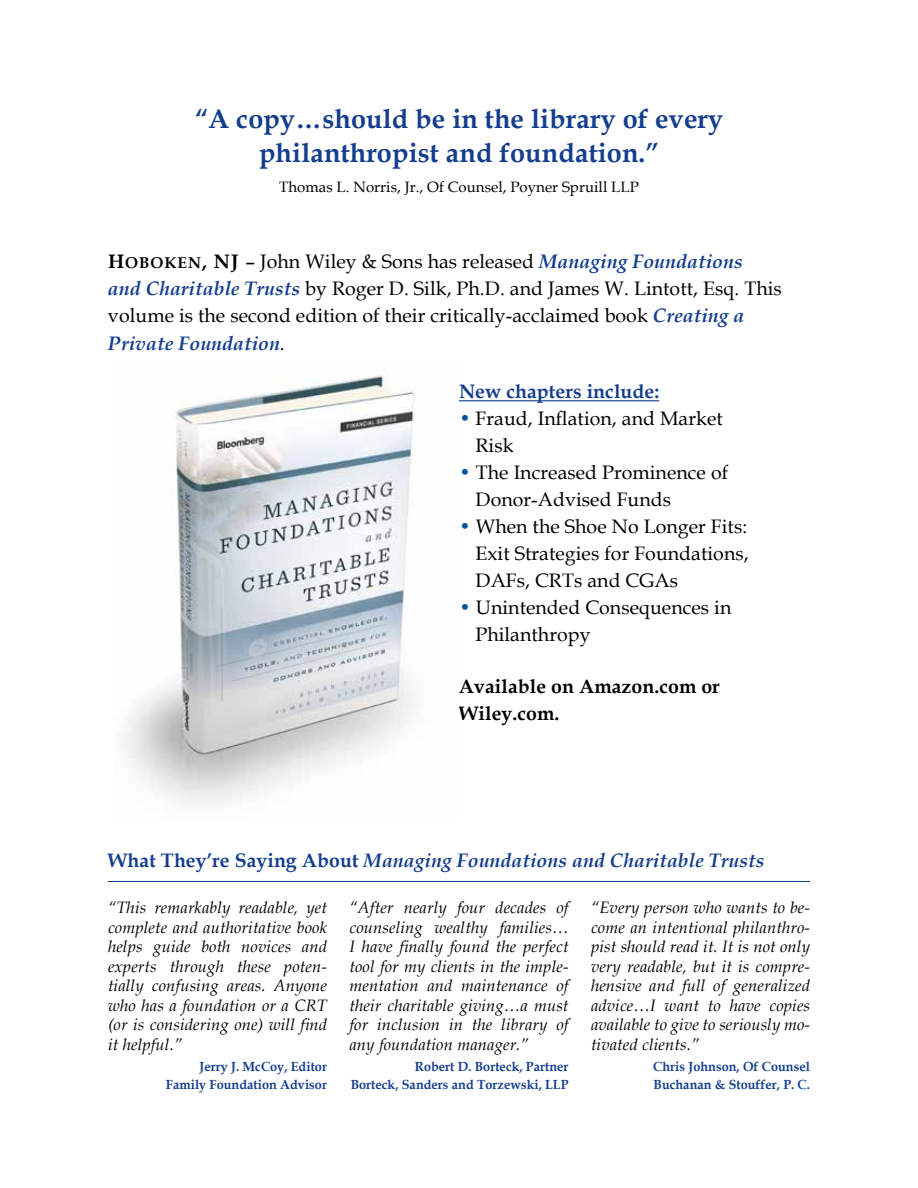
<style>
.page{position:relative;width:918px;height:1188px;background:#fff}
.page>*{position:absolute;margin:0;border:0;box-sizing:border-box;transform-origin:0 0}
.t1{font:700 27px/34.5px "Book Antiqua";letter-spacing:.005em;color:#133d8d;text-align:center}
.t2{font:19.5px/27px "Book Antiqua";letter-spacing:.005em;color:#000}
.t3{font:italic 700 19.5px "Book Antiqua";letter-spacing:.005em;color:#133d8d}
.t4{font:700 19.5px/27px "Book Antiqua";letter-spacing:.005em;color:#000}
.t5{font:700 19.5px "Book Antiqua";letter-spacing:.005em;color:#133d8d}
.t6{font:italic 16.5px/19.5px "Book Antiqua";letter-spacing:.01em;color:#000;text-align:justify}
.t7{font:15px "Book Antiqua";letter-spacing:.005em;color:#000}
.t8{font:700 13.2px/18px "Book Antiqua";letter-spacing:.005em;color:#133d8d;text-align:right;scale:.96 1}
.s1{font-family:"Book Antiqua Bold SC800"}
.s2{font-family:"Book Antiqua Bold SC800";font-size:15.6px}
.s3{font-weight:700;font-style:italic;color:#133d8d}
.s4{font-style:italic}
.s5{color:#0054a0}
.s6{font-style:normal}
</style>
<div class="page">
<hr style="left:459px;top:400px;width:200px;height:1px;background:#133d8d">
<hr style="left:108px;top:881px;width:702px;height:1px;background:#133d8d">
<img style="left:125px;top:370px;width:290px;height:433px">
<h1 class="t1" style="left:195px;top:101px;width:530px">“A copy…should be in the library of every philanthropist and foundation.”</h1>
<p class="t7" style="left:279px;top:177px;width:361px">Thomas L. Norris, Jr., Of Counsel, Poyner Spruill LLP</p>
<p class="t2" style="left:108px;top:248px;width:675px"><span class="s1">H</span><span class="s2">OBOKEN</span><span class="s1">, NJ</span> – John Wiley &amp; Sons has released <span class="s3">Managing Foundations<br>and Charitable Trusts</span> by Roger D. Silk, Ph.D. and James W. Lintott, Esq. This volume is the second edition of their critically-acclaimed book <span class="s3">Creating a Private Foundation</span><span class="s4">.</span></p>
<p class="t5" style="left:459px;top:378px;width:202px">New chapters include:</p>
<p class="t2" style="left:475px;top:405px;width:249px;text-indent:-16px"><span class="s5">•</span> Fraud, Inflation, and Market<br>Risk</p>
<p class="t2" style="left:475px;top:459px;width:254px;text-indent:-16px"><span class="s5">•</span> The Increased Prominence of<br>Donor-Advised Funds</p>
<p class="t2" style="left:475px;top:513px;width:275px;text-align:justify;text-indent:-16px"><span class="s5">•</span> When the Shoe No Longer Fits:<br>Exit Strategies for Foundations, DAFs, CRTs and CGAs</p>
<p class="t2" style="left:475px;top:594px;width:257px;text-indent:-16px"><span class="s5">•</span> Unintended Consequences in<br>Philanthropy</p>
<p class="t4" style="left:459px;top:673px;width:262px">Available on Amazon.com or<br>Wiley.com.</p>
<p class="t3" style="left:108px;top:847px;width:658px"><span class="s6">What They’re Saying About</span> Managing Foundations and Charitable Trusts</p>
<p class="t6" style="left:108px;top:897px;width:221px">“This remarkably readable, yet complete and authoritative book helps guide both novices and experts through these poten&shy;tially confusing areas. Anyone who has a foundation or a CRT (or is considering one) will find it helpful.”</p>
<p class="t8" style="left:166px;top:1057px;width:169px">Jerry J. McCoy, Editor<br>Family Foundation Advisor</p>
<p class="t6" style="left:350px;top:897px;width:221px">“After nearly four decades of counseling wealthy families… I have finally found the perfect tool for my clients in the imple&shy;mentation and maintenance of their charitable giving…a must for inclusion in the library of any foundation manager.”</p>
<p class="t8" style="left:351px;top:1057px;width:228px">Robert D. Borteck, Partner<br>Borteck, Sanders and Torzewski, LLP</p>
<p class="t6" style="left:591px;top:897px;width:221px">“Every person who wants to be&shy;come an intentional philanthro&shy;pist should read it. It is not only very readable, but it is compre&shy;hensive and full of generalized advice…I want to have copies available to give to seriously mo&shy;tivated clients.”</p>
<p class="t8" style="left:653px;top:1057px;width:165px;text-align:left">Chris Johnson, Of Counsel<br>Buchanan &amp; Stouffer, P. C.</p>
</div>
